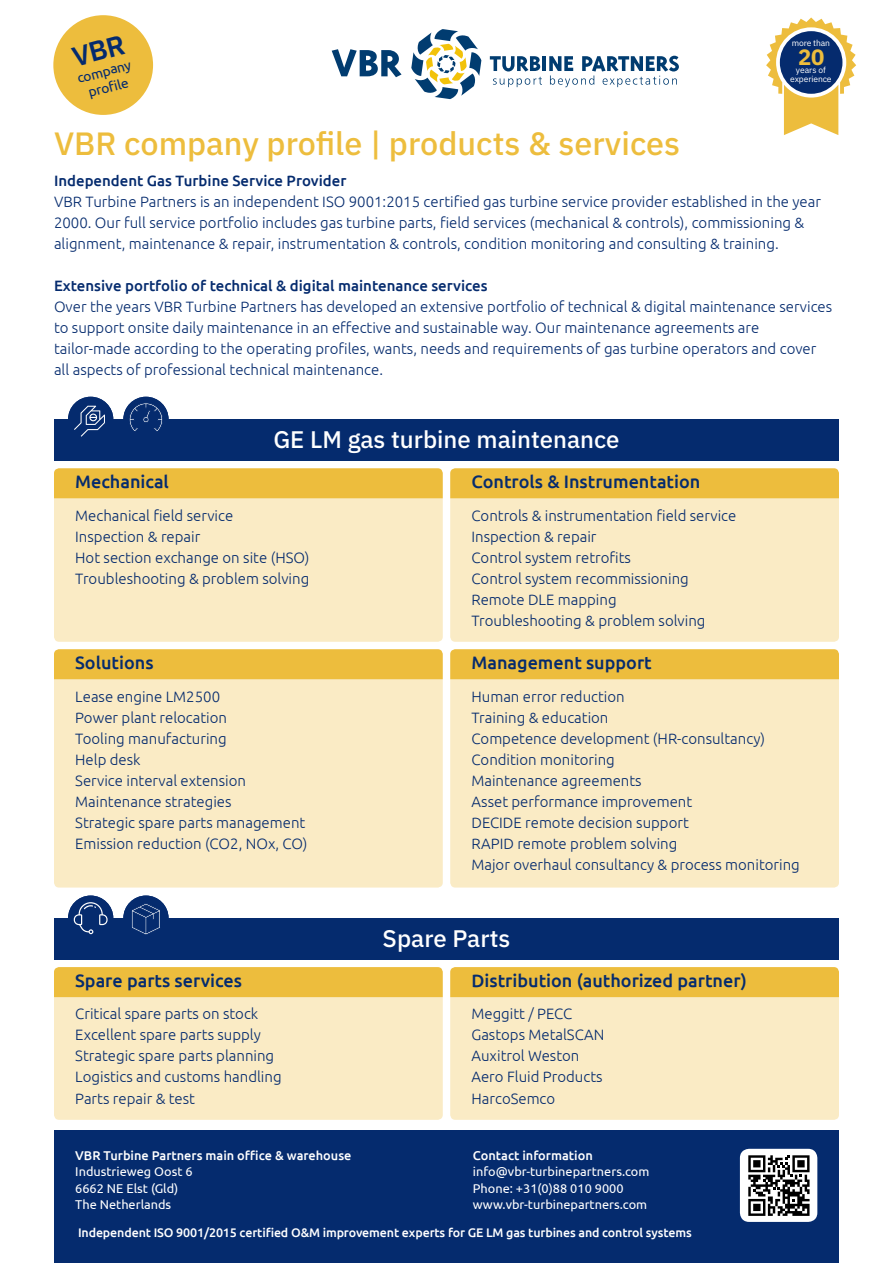
<style>
.page{position:relative;width:893px;height:1263px;background:#fff}
.page>*{position:absolute;margin:0;border:0;box-sizing:border-box;transform-origin:0 0}
.t1{font:500 32.25px "IBM Plex Sans";color:#edbd3d}
.t2{font:500 24px "IBM Plex Sans";color:#fff}
.t3{font:700 22.05px "IBM Plex Sans";color:#edbd3d}
.t4{font:500 18px "Ubuntu";color:#052b6e}
.t5{font:300 15px/21px "Ubuntu";color:#052b6e}
.t6{font:500 15px "Ubuntu";color:#052b6e}
.t7{font:13.8px "Ubuntu";color:#052b6e}
.t8{font:12.75px "Ubuntu";color:#fff}
.t9{font:500 12.75px "Ubuntu";color:#fff}
.t10{font:500 12.45px "Ubuntu";letter-spacing:-.01em;color:#fff}
.t11{font:8.55px "IBM Plex Sans";letter-spacing:-.01em;color:#fff}
</style>
<div class="page">
<div style="left:54px;top:419px;width:785px;height:42px;background:#052b6e"></div>
<div style="left:54px;top:498px;width:389px;height:144px;background:#faebc5"></div>
<div style="left:54px;top:679px;width:389px;height:208px;background:#faebc5"></div>
<div style="left:450px;top:498px;width:389px;height:144px;background:#faebc5"></div>
<div style="left:450px;top:679px;width:389px;height:208px;background:#faebc5"></div>
<div style="left:54px;top:468px;width:389px;height:30px;background:#edbd3d"></div>
<div style="left:54px;top:649px;width:389px;height:30px;background:#edbd3d"></div>
<div style="left:450px;top:468px;width:389px;height:30px;background:#edbd3d"></div>
<div style="left:450px;top:649px;width:389px;height:30px;background:#edbd3d"></div>
<div style="left:123px;top:397px;width:46px;height:45px;background:#052b6e;border-radius:50%"></div>
<svg style="left:129px;top:403px;width:34px;height:28px"></svg>
<div style="left:68px;top:397px;width:45px;height:45px;background:#052b6e;border-radius:50%"></div>
<svg style="left:74px;top:406px;width:31px;height:31px"></svg>
<svg style="left:332px;top:49px;width:70px;height:28px"></svg>
<svg style="left:411px;top:29px;width:70px;height:70px"></svg>
<svg style="left:490px;top:56px;width:52px;height:31px"></svg>
<hr style="left:543px;top:56px;width:3px;height:15px;background:#013c70">
<svg style="left:549px;top:56px;width:130px;height:31px"></svg>
<div style="left:54px;top:1130px;width:785px;height:133px;background:#052b6e"></div>
<svg style="left:740px;top:1149px;width:77px;height:73px;background:#9f9fa0"></svg>
<div style="left:54px;top:918px;width:785px;height:42px;background:#052b6e"></div>
<div style="left:54px;top:997px;width:389px;height:123px;background:#faebc5"></div>
<div style="left:450px;top:997px;width:389px;height:123px;background:#faebc5"></div>
<div style="left:54px;top:967px;width:389px;height:30px;background:#edbd3d"></div>
<div style="left:450px;top:967px;width:389px;height:30px;background:#edbd3d"></div>
<div style="left:123px;top:895px;width:46px;height:46px;background:#052b6e;border-radius:50%"></div>
<svg style="left:131px;top:903px;width:29px;height:32px"></svg>
<div style="left:68px;top:895px;width:45px;height:46px;background:#052b6e;border-radius:50%"></div>
<svg style="left:74px;top:902px;width:34px;height:32px"></svg>
<div style="left:53px;top:15px;width:100px;height:100px;background:#edbd3d;border-radius:50%"></div>
<svg style="left:766px;top:17px;width:90px;height:118px"></svg>
<div style="left:780px;top:31px;width:62px;height:63px;background:#052b6e;border-radius:50%"></div>
<p class="t7" style="left:75px;top:70px;width:57px;rotate:-15deg">company</p>
<p class="t7" style="left:86px;top:85px;width:43px;rotate:-15deg">profile</p>
<p class="t11" style="left:792px;top:37px;width:40px">more than</p>
<p class="t11" style="left:796px;top:64px;width:32px">years of</p>
<p class="t11" style="left:790px;top:72px;width:43px">experience</p>
<p class="t3" style="left:798px;top:40px;width:28px">20</p>
<p class="t1" style="left:54px;top:118px;width:628px">VBR company profile | products &amp; services</p>
<p class="t6" style="left:54px;top:171px;width:294px">Independent Gas Turbine Service Provider</p>
<p class="t5" style="left:54px;top:191px;width:769px">VBR Turbine Partners is an independent ISO 9001:2015 certified gas turbine service provider established in the year<br>2000. Our full service portfolio includes gas turbine parts, field services (mechanical &amp; controls), commissioning &amp;</p>
<p class="t5" style="left:54px;top:233px;width:726px">alignment, maintenance &amp; repair, instrumentation &amp; controls, condition monitoring and consulting &amp; training.</p>
<p class="t6" style="left:54px;top:276px;width:435px">Extensive portfolio of technical &amp; digital maintenance services</p>
<p class="t5" style="left:54px;top:296px;width:780px">Over the years VBR Turbine Partners has developed an extensive portfolio of technical &amp; digital maintenance services to support onsite daily maintenance in an effective and sustainable way. Our maintenance agreements are</p>
<p class="t5" style="left:54px;top:338px;width:764px">tailor-made according to the operating profiles, wants, needs and requirements of gas turbine operators and cover</p>
<p class="t5" style="left:54px;top:359px;width:331px">all aspects of professional technical maintenance.</p>
<p class="t4" style="left:75px;top:470px;width:95px">Mechanical</p>
<p class="t2" style="left:273px;top:421px;width:348px">GE LM gas turbine maintenance</p>
<p class="t4" style="left:471px;top:470px;width:230px">Controls &amp; Instrumentation</p>
<p class="t5" style="left:75px;top:504px;width:159px">Mechanical field service</p>
<p class="t5" style="left:75px;top:525px;width:127px">Inspection &amp; repair</p>
<p class="t5" style="left:75px;top:546px;width:236px">Hot section exchange on site (HSO)</p>
<p class="t5" style="left:75px;top:567px;width:236px">Troubleshooting &amp; problem solving</p>
<p class="t4" style="left:75px;top:651px;width:80px">Solutions</p>
<p class="t5" style="left:75px;top:685px;width:146px">Lease engine LM2500</p>
<p class="t5" style="left:75px;top:706px;width:153px">Power plant relocation</p>
<p class="t5" style="left:75px;top:727px;width:153px">Tooling manufacturing</p>
<p class="t5" style="left:75px;top:748px;width:67px">Help desk</p>
<p class="t5" style="left:75px;top:769px;width:172px">Service interval extension</p>
<p class="t5" style="left:75px;top:790px;width:158px">Maintenance strategies</p>
<p class="t5" style="left:75px;top:811px;width:232px">Strategic spare parts management</p>
<p class="t5" style="left:75px;top:832px;width:234px">Emission reduction (CO2, NOx, CO)</p>
<p class="t5" style="left:471px;top:504px;width:266px">Controls &amp; instrumentation field service</p>
<p class="t5" style="left:471px;top:525px;width:127px">Inspection &amp; repair</p>
<p class="t5" style="left:471px;top:546px;width:161px">Control system retrofits</p>
<p class="t5" style="left:471px;top:567px;width:219px">Control system recommissioning</p>
<p class="t5" style="left:471px;top:588px;width:147px">Remote DLE mapping</p>
<p class="t5" style="left:471px;top:609px;width:236px">Troubleshooting &amp; problem solving</p>
<p class="t4" style="left:471px;top:651px;width:182px">Management support</p>
<p class="t5" style="left:471px;top:685px;width:155px">Human error reduction</p>
<p class="t5" style="left:471px;top:706px;width:139px">Training &amp; education</p>
<p class="t5" style="left:471px;top:727px;width:295px">Competence development (HR-consultancy)</p>
<p class="t5" style="left:471px;top:748px;width:145px">Condition monitoring</p>
<p class="t5" style="left:471px;top:769px;width:172px">Maintenance agreements</p>
<p class="t5" style="left:471px;top:790px;width:222px">Asset performance improvement</p>
<p class="t5" style="left:471px;top:811px;width:219px">DECIDE remote decision support</p>
<p class="t5" style="left:471px;top:832px;width:207px">RAPID remote problem solving</p>
<p class="t5" style="left:471px;top:853px;width:330px">Major overhaul consultancy &amp; process monitoring</p>
<p class="t2" style="left:383px;top:920px;width:129px">Spare Parts</p>
<p class="t4" style="left:75px;top:969px;width:168px">Spare parts services</p>
<p class="t4" style="left:471px;top:969px;width:277px">Distribution (authorized partner)</p>
<p class="t5" style="left:75px;top:1003px;width:185px">Critical spare parts on stock</p>
<p class="t5" style="left:75px;top:1024px;width:187px">Excellent spare parts supply</p>
<p class="t5" style="left:75px;top:1045px;width:200px">Strategic spare parts planning</p>
<p class="t5" style="left:75px;top:1066px;width:208px">Logistics and customs handling</p>
<p class="t5" style="left:75px;top:1087px;width:121px">Parts repair &amp; test</p>
<p class="t5" style="left:471px;top:1003px;width:102px">Meggitt / PECC</p>
<p class="t5" style="left:471px;top:1024px;width:134px">Gastops MetalSCAN</p>
<p class="t5" style="left:471px;top:1045px;width:109px">Auxitrol Weston</p>
<p class="t5" style="left:471px;top:1066px;width:133px">Aero Fluid Products</p>
<p class="t5" style="left:471px;top:1087px;width:85px">HarcoSemco</p>
<p class="t9" style="left:75px;top:1147px;width:278px">VBR Turbine Partners main office &amp; warehouse</p>
<p class="t8" style="left:75px;top:1164px;width:119px">Industrieweg Oost 6</p>
<p class="t8" style="left:75px;top:1181px;width:105px">6662 NE Elst (Gld)</p>
<p class="t8" style="left:75px;top:1197px;width:98px">The Netherlands</p>
<p class="t9" style="left:473px;top:1147px;width:121px">Contact information</p>
<p class="t8" style="left:473px;top:1164px;width:178px">info@vbr-turbinepartners.com</p>
<p class="t8" style="left:473px;top:1181px;width:152px">Phone: +31(0)88 010 9000</p>
<p class="t8" style="left:473px;top:1197px;width:176px">www.vbr-turbinepartners.com</p>
<p class="t10" style="left:78px;top:1224px;width:615px">Independent ISO 9001/2015 certified O&amp;M improvement experts for GE LM gas turbines and control systems</p>
</div>
